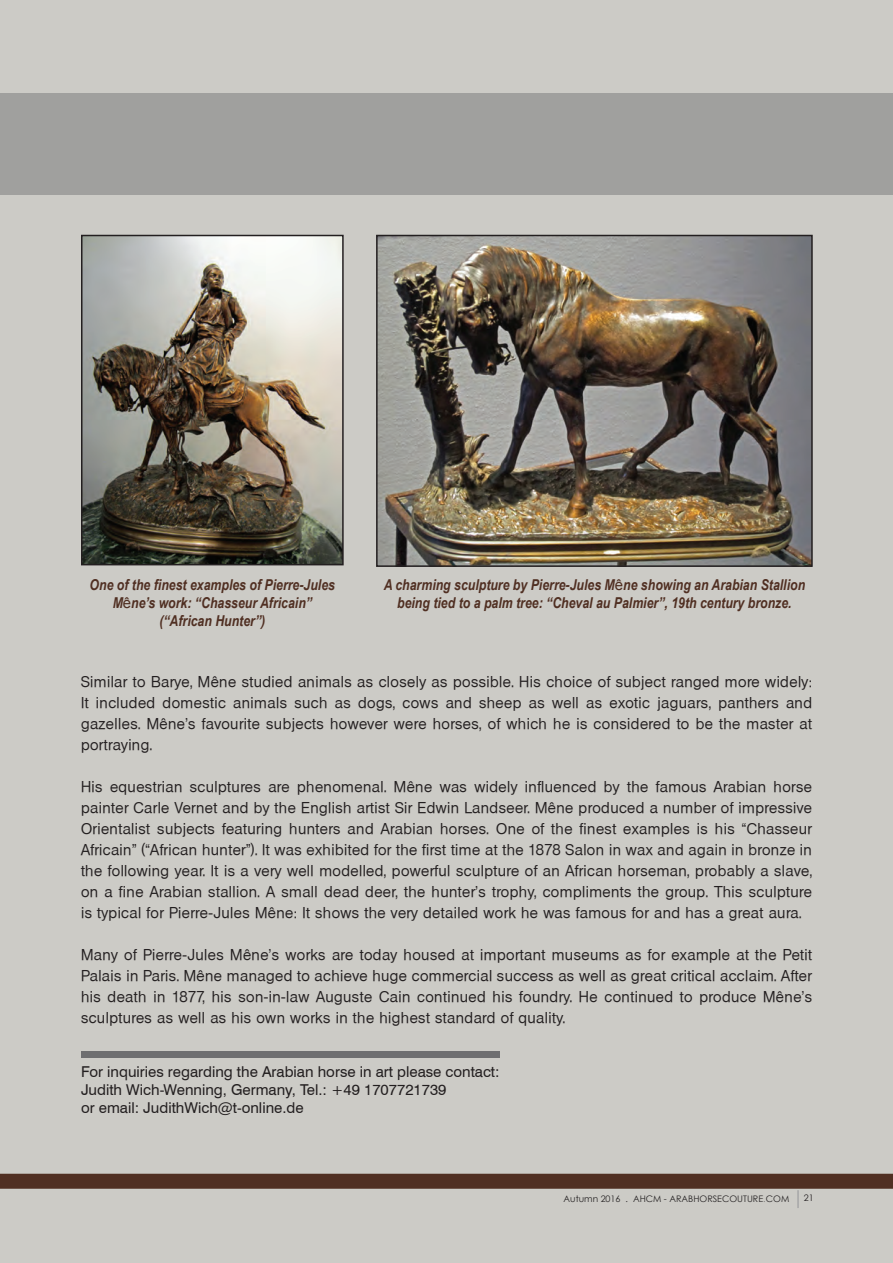
<style>
.page{position:relative;width:893px;height:1263px;background:#cccbc6}
.page>*{position:absolute;margin:0;border:0;box-sizing:border-box;transform-origin:0 0}
.t1{font:15px/21px "Basic Sans SF";letter-spacing:.03em;color:#231f20;text-align:justify}
.t2{font:italic 700 15px/18px "Arial Narrow";color:#502f22;text-align:center}
.t3{font:15px "Swiss 721 BT";color:#231f20}
.t4{font:9px "Century Gothic";color:#262324}
.t5{font:9px "Century Gothic";color:#231f20}
.s1{font-family:"Arial";font-weight:400;font-style:normal}
.s2{font-family:"Futura Std";font-weight:300}
</style>
<div class="page">
<div style="left:0;top:93px;width:893px;height:101px;background:#a0a09e"></div>
<div style="left:0;top:1174px;width:893px;height:15px;background:#502f22"></div>
<img style="left:84px;top:238px;width:257px;height:324px">
<div style="left:81px;top:235px;width:263px;height:330px;border:2px solid #231f20"></div>
<img style="left:379px;top:238px;width:431px;height:326px">
<div style="left:376px;top:235px;width:437px;height:332px;border:2px solid #231f20"></div>
<div style="left:81px;top:1052px;width:418px;height:6px;background:#6e6e70"></div>
<svg style="left:798px;top:1190px;width:1px;height:18px"></svg>
<p class="t2" style="left:90px;top:575px;width:247px">One of the finest examples of Pierre-Jules<br>M<span class="s1">ê</span>ne’s work: “Chasseur Africain”</p>
<p class="t2" style="left:159px;top:611px;width:107px">(“African Hunter”)</p>
<p class="t2" style="left:384px;top:575px;width:423px">A charming sculpture by Pierre-Jules M<span class="s1">ê</span>ne showing an Arabian Stallion being tied to a palm tree: “Cheval au Palmier”, 19th century bronze.</p>
<p class="t1" style="left:81px;top:671px;width:732px">Similar to Barye, Mêne studied animals as closely as possible. His choice of subject ranged more widely:<br>It included domestic animals such as dogs, cows and sheep as well as exotic jaguars, panthers and gazelles. Mêne’s favourite subjects however were horses, of which he is considered to be the master at portraying.</p>
<p class="t1" style="left:81px;top:776px;width:733px">His equestrian sculptures are phenomenal. Mêne was widely influenced by the famous Arabian horse painter Carle Vernet and by the English artist Sir Edwin Landseer. Mêne produced a number of impressive Orientalist subjects featuring hunters and Arabian horses. One of the finest examples is his “Chasseur Africain” (“African hunter”). It was exhibited for the first time at the 1878 Salon in wax and again in bronze in the following year. It is a very well modelled, powerful sculpture of an African horseman, probably a slave, on a fine Arabian stallion. A small dead deer, the hunter’s trophy, compliments the group. This sculpture is typical for Pierre-Jules Mêne: It shows the very detailed work he was famous for and has a great aura.</p>
<p class="t1" style="left:81px;top:944px;width:732px">Many of Pierre-Jules Mêne’s works are today housed at important museums as for example at the Petit Palais in Paris. Mêne managed to achieve huge commercial success as well as great critical acclaim. After his death in 1877, his son-in-law Auguste Cain continued his foundry. He continued to produce Mêne’s sculptures as well as his own works in the highest standard of quality.</p>
<p class="t3" style="left:81px;top:1063px;width:420px">For inquiries regarding the Arabian horse in art please contact:</p>
<p class="t3" style="left:81px;top:1081px;width:367px">Judith Wich-Wenning, Germany, Tel.: +49 1707721739</p>
<p class="t3" style="left:81px;top:1099px;width:224px">or email: JudithWich@t-online.de</p>
<p class="t4" style="left:564px;top:1192px;width:227px">Autumn 2016 . AHCM - ARABHORSECOUTURE<span class="s2">.</span>COM</p>
<p class="t5" style="left:804px;top:1192px;width:11px">21</p>
</div>
